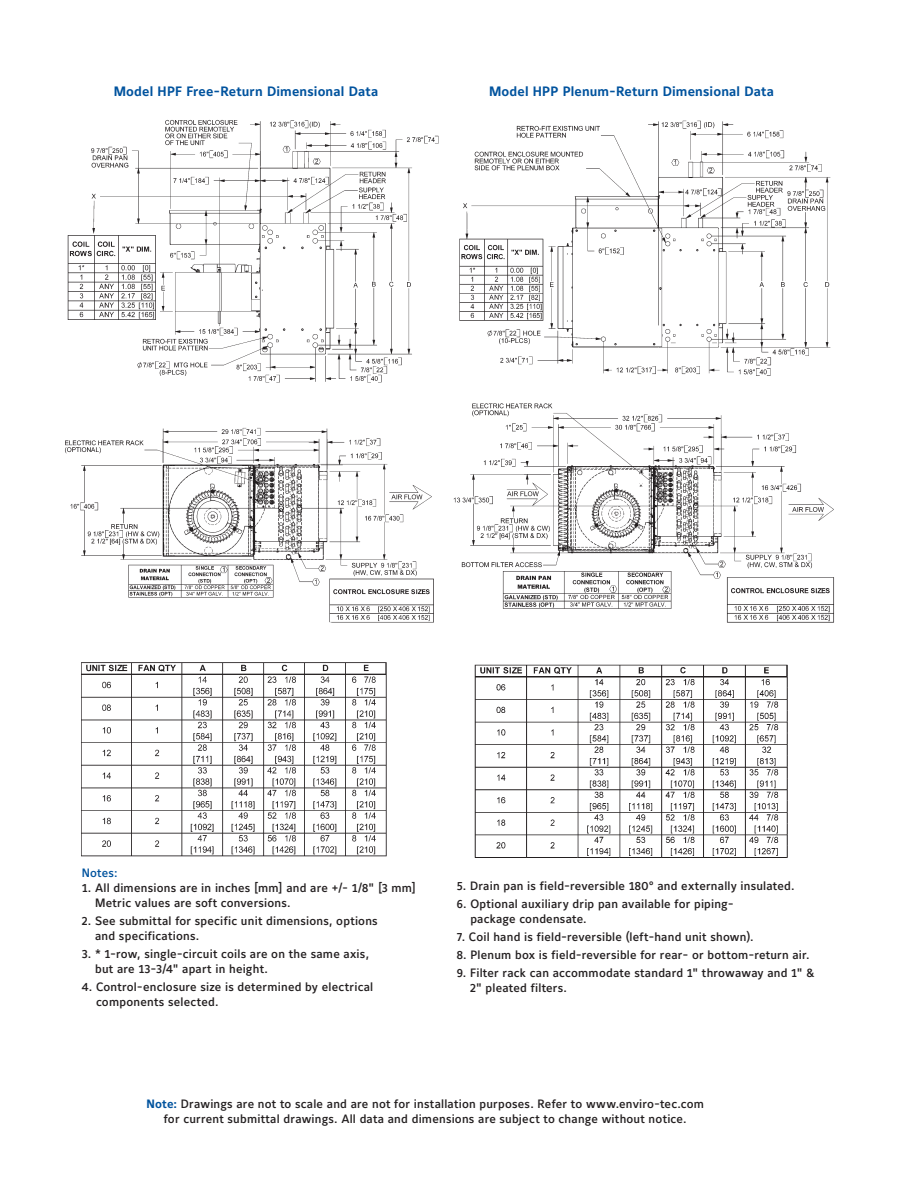
<style>
.page{position:relative;width:918px;height:1188px;background:#fff}
.page>*{position:absolute;margin:0;border:0;box-sizing:border-box;transform-origin:0 0}
.jciBro_SH1{font:700 13.5px "Maurea Jci Lf ML";letter-spacing:.01em;color:#01539e}
.jciBro_PhotoCaption{font:500 12px/15px "Maurea Jci Lf ML";letter-spacing:.015em;color:#231f20}
.jciBro_PhotoCaption-2{font:500 12px "Maurea Jci Lf ML";letter-spacing:.02em;color:#01539e}
.s1{font-weight:700;color:#01539e}
</style>
<div class="page">
<img style="left:65px;top:427px;width:369px;height:196px">
<img style="left:67px;top:119px;width:372px;height:264px">
<img style="left:81px;top:662px;width:306px;height:195px">
<img style="left:474px;top:664px;width:314px;height:194px">
<img style="left:459px;top:120px;width:372px;height:256px">
<img style="left:453px;top:403px;width:381px;height:220px">
<p class="jciBro_SH1" style="left:114px;top:83px;width:266px">Model HPF Free-Return Dimensional Data</p>
<p class="jciBro_SH1" style="left:489px;top:83px;width:286px">Model HPP Plenum-Return Dimensional Data</p>
<p class="jciBro_PhotoCaption-2" style="left:82px;top:865px;width:37px">Notes:</p>
<p class="jciBro_PhotoCaption" style="left:95px;top:880px;width:322px;text-indent:-13px">1. All dimensions are in inches [mm] and are +/- 1/8" [3 mm]<br>Metric values are soft conversions.</p>
<p class="jciBro_PhotoCaption" style="left:95px;top:913px;width:284px;text-indent:-13px">2. See submittal for specific unit dimensions, options and specifications.</p>
<p class="jciBro_PhotoCaption" style="left:95px;top:946px;width:276px;text-indent:-13px">3. * 1-row, single-circuit coils are on the same axis, but are 13-3/4" apart in height.</p>
<p class="jciBro_PhotoCaption" style="left:96px;top:979px;width:279px;text-indent:-14px">4. Control-enclosure size is determined by electrical components selected.</p>
<p class="jciBro_PhotoCaption" style="left:457px;top:879px;width:339px">5. Drain pan is field-reversible 180° and externally insulated.</p>
<p class="jciBro_PhotoCaption" style="left:470px;top:897px;width:265px;text-indent:-14px">6. Optional auxiliary drip pan available for piping&shy;package condensate.</p>
<p class="jciBro_PhotoCaption" style="left:457px;top:930px;width:298px">7. Coil hand is field-reversible (left-hand unit shown).</p>
<p class="jciBro_PhotoCaption" style="left:457px;top:948px;width:354px">8. Plenum box is field-reversible for rear- or bottom-return air.</p>
<p class="jciBro_PhotoCaption" style="left:470px;top:966px;width:346px;text-indent:-13px">9. Filter rack can accommodate standard 1" throwaway and 1" &amp;<br>2" pleated filters.</p>
<p class="jciBro_PhotoCaption" style="left:146px;top:1096px;width:559px;text-align:center"><span class="s1">Note:</span> Drawings are not to scale and are not for installation purposes. Refer to www.enviro-tec.com for current submittal drawings. All data and dimensions are subject to change without notice.</p>
</div>
